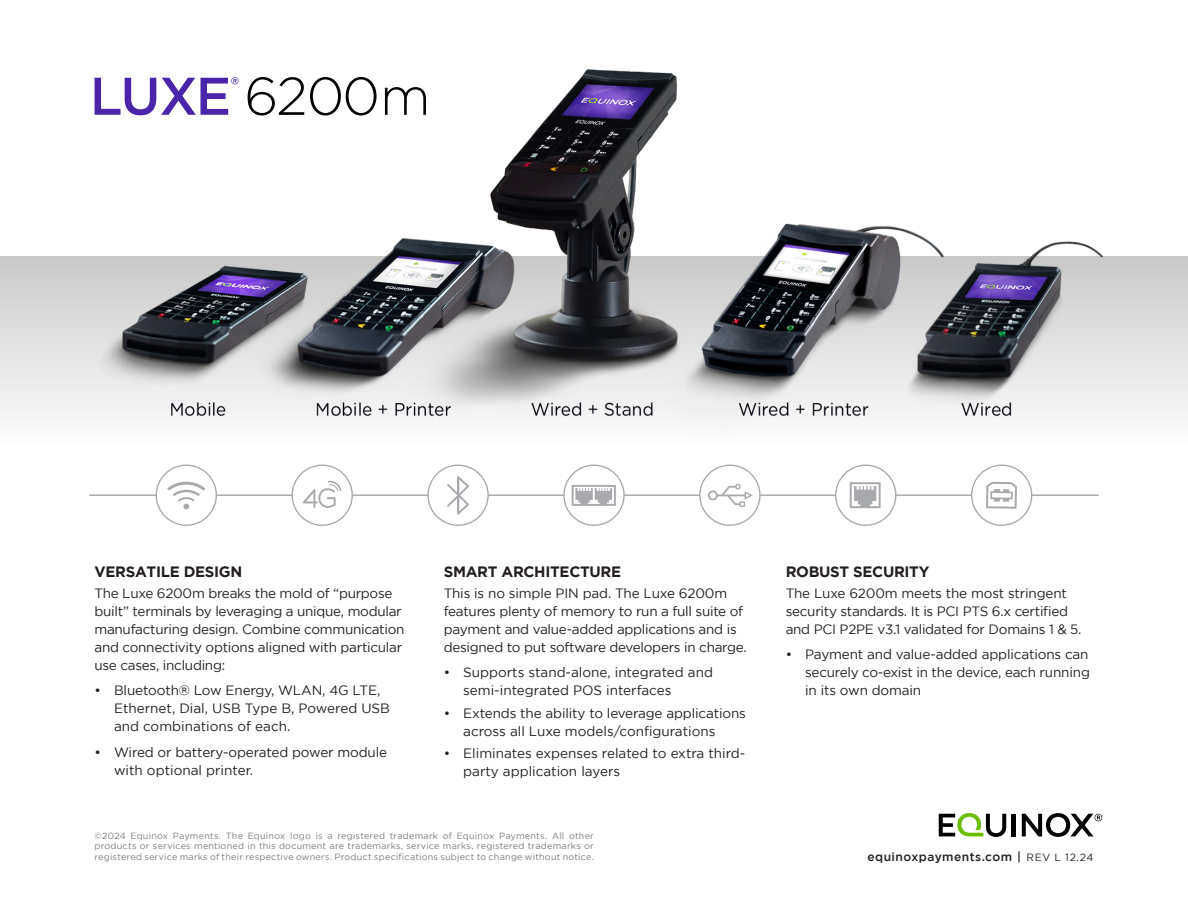
<style>
.page{position:relative;width:1188px;height:918px;background:#fff}
.page>*{position:absolute;margin:0;border:0;box-sizing:border-box;transform-origin:0 0}
.t1{font:700 15px "Gotham";letter-spacing:-.02em;color:#231f20}
.body_copy{font:13.5px/18px "Gotham";letter-spacing:-.02em;color:#231f20}
.body_copy-2{font:13.5px/18px "Gotham";color:#231f20}
.t2{font:500 12px "Gotham";letter-spacing:.04em;color:#231f20}
.t3{font:9px/10.5px "Gotham";letter-spacing:.025em;color:#636366;text-align:justify}
.s1{font-weight:400;font-size:10.5px}
</style>
<div class="page">
<div style="left:0;top:256px;width:1188px;height:200px;background:linear-gradient(to bottom,#c9c9ca,#fff)"></div>
<img style="left:99px;top:69px;width:1003px;height:387px">
<svg style="left:95px;top:77px;width:143px;height:38px"></svg>
<svg style="left:248px;top:77px;width:56px;height:39px"></svg>
<svg style="left:310px;top:77px;width:67px;height:39px"></svg>
<svg style="left:385px;top:87px;width:41px;height:28px"></svg>
<hr style="left:1012px;top:814px;width:4px;height:22px;background:#010203">
<svg style="left:1022px;top:813px;width:80px;height:24px"></svg>
<svg style="left:939px;top:813px;width:67px;height:24px"></svg>
<hr style="left:90px;top:494px;width:1008px;height:2px;background:#a8a9ad">
<div style="left:292px;top:465px;width:60px;height:60px;background:#fff;border-radius:50%"></div>
<div style="left:292px;top:465px;width:61px;height:61px;border:1px solid #a8a9ad;border-radius:50%"></div>
<svg style="left:303px;top:480px;width:38px;height:28px"></svg>
<div style="left:428px;top:465px;width:60px;height:60px;background:#fff;border-radius:50%"></div>
<div style="left:427px;top:465px;width:62px;height:61px;border:1px solid #a8a9ad;border-radius:50%"></div>
<svg style="left:447px;top:476px;width:22px;height:39px"></svg>
<div style="left:564px;top:465px;width:60px;height:60px;background:#fff;border-radius:50%"></div>
<div style="left:563px;top:465px;width:62px;height:61px;border:1px solid #a8a9ad;border-radius:50%"></div>
<svg style="left:572px;top:485px;width:44px;height:21px"></svg>
<div style="left:836px;top:465px;width:60px;height:60px;background:#fff;border-radius:50%"></div>
<div style="left:835px;top:465px;width:61px;height:61px;border:1px solid #a8a9ad;border-radius:50%"></div>
<svg style="left:850px;top:482px;width:31px;height:26px"></svg>
<div style="left:700px;top:465px;width:60px;height:60px;background:#fff;border-radius:50%"></div>
<div style="left:699px;top:465px;width:62px;height:61px;border:1px solid #a8a9ad;border-radius:50%"></div>
<svg style="left:708px;top:484px;width:45px;height:23px"></svg>
<div style="left:971px;top:465px;width:61px;height:60px;background:#fff;border-radius:50%"></div>
<div style="left:971px;top:464px;width:62px;height:62px;border:1px solid #a8a9ad;border-radius:50%"></div>
<svg style="left:986px;top:482px;width:31px;height:27px"></svg>
<div style="left:156px;top:465px;width:60px;height:60px;background:#fff;border-radius:50%"></div>
<div style="left:156px;top:465px;width:61px;height:61px;border:1px solid #a8a9ad;border-radius:50%"></div>
<svg style="left:183px;top:504px;width:6px;height:5px"></svg>
<svg style="left:167px;top:481px;width:38px;height:15px"></svg>
<svg style="left:178px;top:496px;width:17px;height:6px"></svg>
<p class="t1" style="left:94px;top:563px;width:149px">VERSATILE DESIGN</p>
<p class="body_copy" style="left:94px;top:584px;width:312px">The Luxe 6200m breaks the mold of “purpose built” terminals by leveraging a unique, modular manufacturing design. Combine communication and connectivity options aligned with particular use cases, including:</p>
<p class="body_copy-2" style="left:114px;top:681px;width:277px;text-indent:-20px">• Bluetooth® Low Energy, WLAN, 4G LTE,<br>Ethernet, Dial, USB Type B, Powered USB and combinations of each.</p>
<p class="body_copy" style="left:114px;top:743px;width:275px;text-indent:-20px">• Wired or battery-operated power module with optional printer.</p>
<p class="t1" style="left:444px;top:563px;width:179px">SMART ARCHITECTURE</p>
<p class="body_copy" style="left:444px;top:584px;width:305px">This is no simple PIN pad. The Luxe 6200m features plenty of memory to run a full suite of payment and value-added applications and is designed to put software developers in charge.</p>
<p class="body_copy-2" style="left:463px;top:663px;width:251px;text-indent:-20px">• Supports stand-alone, integrated and semi-integrated POS interfaces</p>
<p class="body_copy" style="left:463px;top:704px;width:284px;text-indent:-20px">• Extends the ability to leverage applications across all Luxe models/configurations</p>
<p class="body_copy-2" style="left:463px;top:744px;width:284px;text-indent:-20px">• Eliminates expenses related to extra third&shy;party application layers</p>
<p class="t3" style="left:94px;top:830px;width:501px">©2024 Equinox Payments. The Equinox logo is a registered trademark of Equinox Payments. All other products or services mentioned in this document are trademarks, service marks, registered trademarks or registered service marks of their respective owners. Product specifications subject to change without notice.</p>
<p class="t1" style="left:786px;top:563px;width:145px">ROBUST SECURITY</p>
<p class="body_copy" style="left:786px;top:584px;width:297px">The Luxe 6200m meets the most stringent security standards. It is PCI PTS 6.x certified and PCI P2PE v3.1 validated for Domains 1 &amp; 5.</p>
<p class="body_copy" style="left:805px;top:645px;width:286px;text-indent:-20px">• Payment and value-added applications can securely co-exist in the device, each running in its own domain</p>
<p class="t2" style="left:867px;top:850px;width:228px">equinoxpayments.com | <span class="s1">REV L 12.24</span></p>
</div>
